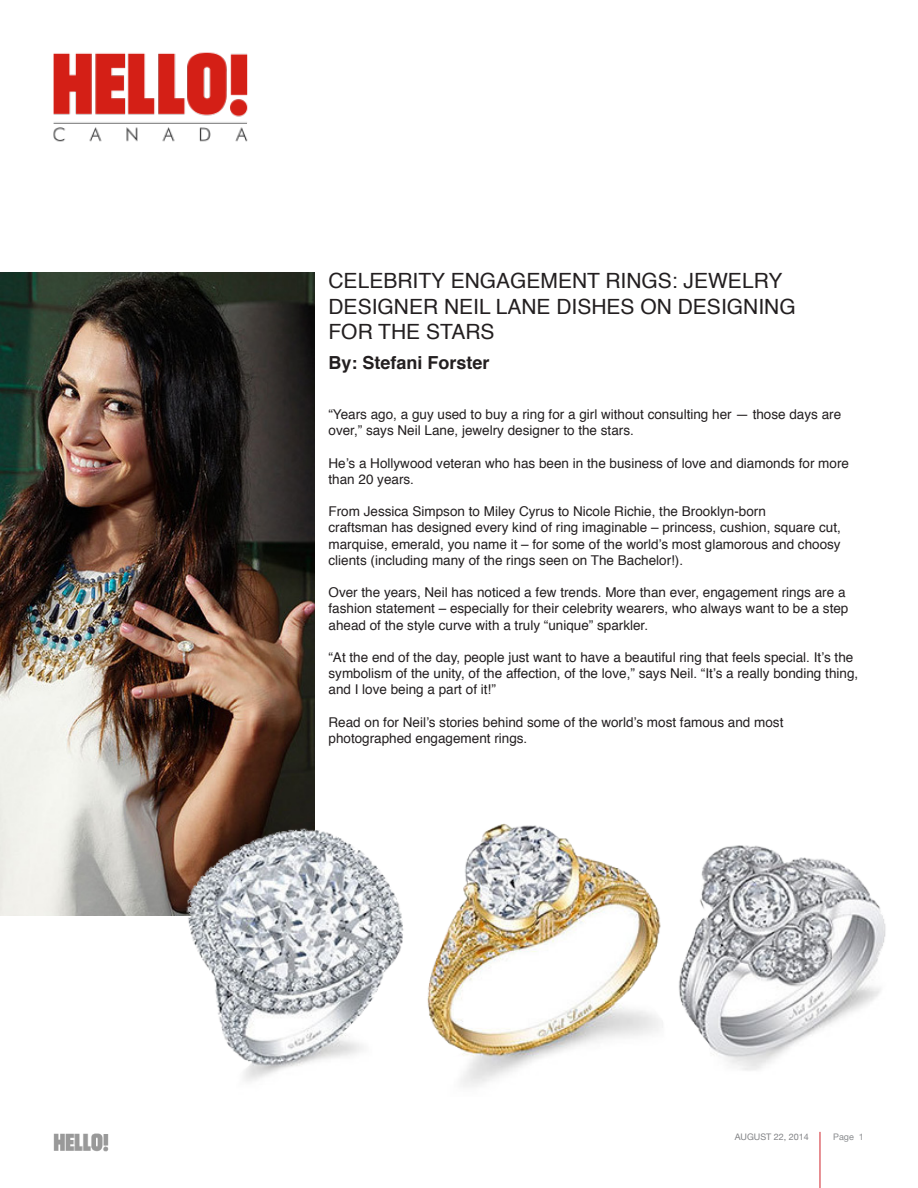
<style>
.page{position:relative;width:918px;height:1188px;background:#fff}
.page>*{position:absolute;margin:0;border:0;box-sizing:border-box;transform-origin:0 0}
.t1{font:21px "Helvetica";color:#231f20}
.t2{font:700 18px "Helvetica";color:#231f20}
.t3{font:13.5px/16.2px "Helvetica";color:#231f20}
.t4{font:9px "Helvetica Neue";color:#818285}
.t5{font:9px "Helvetica Neue";color:#8a8c8f}
</style>
<div class="page">
<hr style="left:820px;top:1132px;width:1px;height:56px;background:#d1232a">
<img style="left:53px;top:1133px;width:56px;height:19px">
<img style="left:0;top:273px;width:315px;height:642px">
<img style="left:53px;top:52px;width:195px;height:90px">
<img style="left:171px;top:735px;width:715px;height:352px">
<p class="t1" style="left:328px;top:265px;width:455px">CELEBRITY ENGAGEMENT RINGS: JEWELRY</p>
<p class="t1" style="left:328px;top:290px;width:469px">DESIGNER NEIL LANE DISHES ON DESIGNING</p>
<p class="t1" style="left:328px;top:315px;width:168px">FOR THE STARS</p>
<p class="t2" style="left:328px;top:348px;width:163px">By: Stefani Forster</p>
<p class="t3" style="left:328px;top:407px;width:514px">“Years ago, a guy used to buy a ring for a girl without consulting her — those days are over,” says Neil Lane, jewelry designer to the stars.</p>
<p class="t3" style="left:328px;top:455px;width:522px">He’s a Hollywood veteran who has been in the business of love and diamonds for more than 20 years.</p>
<p class="t3" style="left:328px;top:504px;width:439px">From Jessica Simpson to Miley Cyrus to Nicole Richie, the Brooklyn-born</p>
<p class="t3" style="left:328px;top:520px;width:514px;text-align:justify">craftsman has designed every kind of ring imaginable – princess, cushion, square cut, marquise, emerald, you name it – for some of the world’s most glamorous and choosy clients (including many of the rings seen on The Bachelor!).</p>
<p class="t3" style="left:328px;top:585px;width:521px">Over the years, Neil has noticed a few trends. More than ever, engagement rings are a fashion statement – especially for their celebrity wearers, who always want to be a step ahead of the style curve with a truly “unique” sparkler.</p>
<p class="t3" style="left:328px;top:650px;width:531px">“At the end of the day, people just want to have a beautiful ring that feels special. It’s the symbolism of the unity, of the affection, of the love,” says Neil. “It’s a really bonding thing, and I love being a part of it!”</p>
<p class="t3" style="left:328px;top:714px;width:456px">Read on for Neil’s stories behind some of the world’s most famous and most</p>
<p class="t3" style="left:328px;top:731px;width:200px">photographed engagement rings.</p>
<p class="t4" style="left:735px;top:1130px;width:76px">AUGUST 22, 2014</p>
<p class="t5" style="left:833px;top:1130px;width:32px">Page 1</p>
</div>
